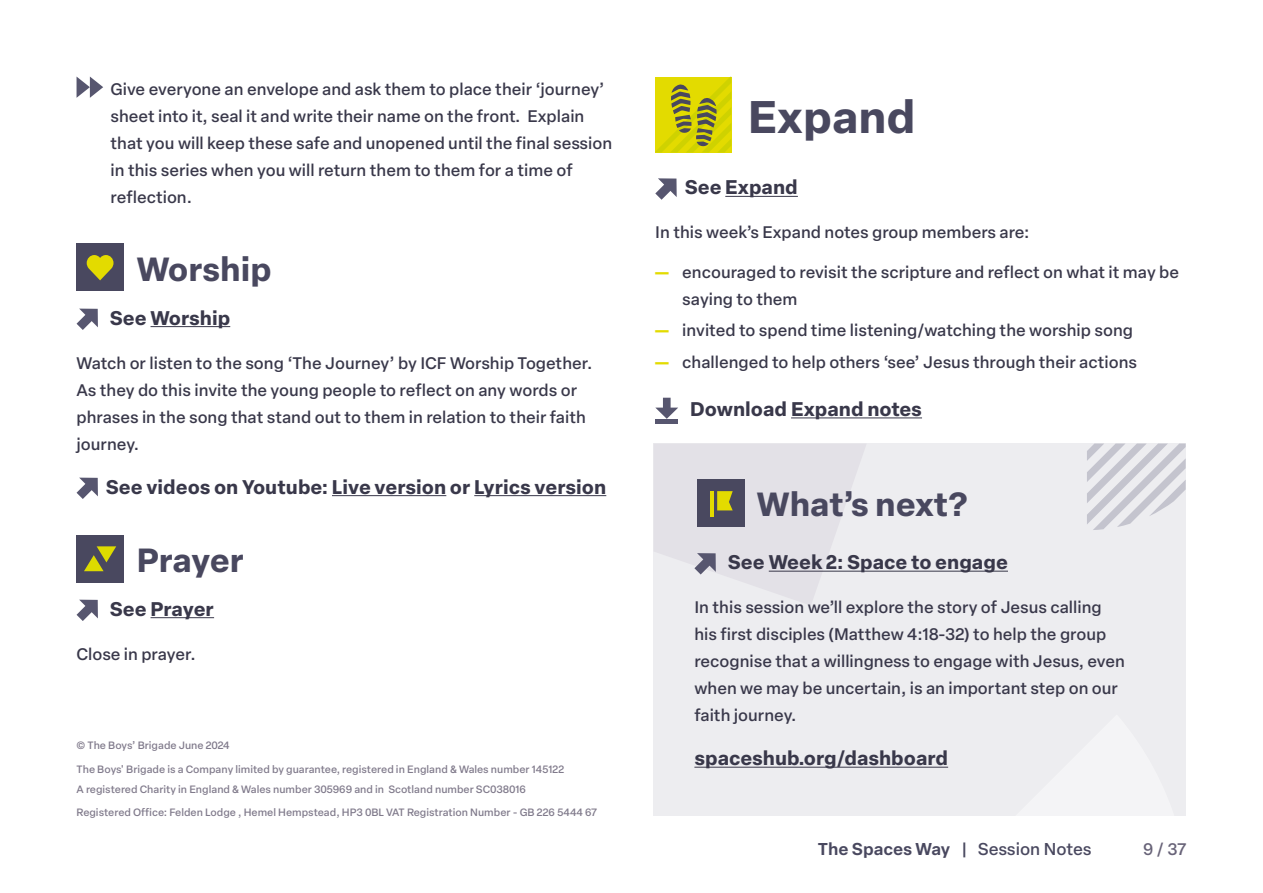
<style>
.page{position:relative;width:1263px;height:893px;background:#fff}
.page>*{position:absolute;margin:0;border:0;box-sizing:border-box;transform-origin:0 0}
.t1{font:700 45px "Elza Text";color:#49485f}
.t2{font:700 33px "Elza Text";color:#49485f}
.t3{font:700 19.5px "Elza Text";color:#39384a}
.t4{font:500 16.95px "Elza Text";letter-spacing:-.005em;color:#49485f}
.t5{font:500 16.5px/27px "Elza Text";color:#39384a}
.t6{font:500 16.5px "Elza Text";color:#686378}
.t7{font:500 10.5px/19.5px "Elza Text";color:#807a8b}
.s1{font-weight:700;color:#e3db00}
.s2{font-weight:600}
</style>
<div class="page">
<div style="left:653px;top:443px;width:533px;height:373px;background:#ededf0"></div>
<hr style="left:151px;top:326px;width:79px;height:1px;background:#39384a">
<hr style="left:332px;top:495px;width:114px;height:1px;background:#39384a">
<hr style="left:474px;top:495px;width:132px;height:1px;background:#39384a">
<hr style="left:151px;top:617px;width:63px;height:1px;background:#39384a">
<svg style="left:77px;top:77px;width:26px;height:21px"></svg>
<div style="left:77px;top:243px;width:47px;height:47px;background:#49485f"></div>
<svg style="left:87px;top:255px;width:27px;height:25px"></svg>
<svg style="left:77px;top:309px;width:21px;height:21px"></svg>
<svg style="left:77px;top:478px;width:21px;height:21px"></svg>
<div style="left:77px;top:535px;width:47px;height:47px;background:#49485f"></div>
<svg style="left:84px;top:546px;width:32px;height:25px"></svg>
<svg style="left:77px;top:600px;width:21px;height:21px"></svg>
<hr style="left:725px;top:196px;width:73px;height:1px;background:#39384a">
<hr style="left:791px;top:417px;width:131px;height:1px;background:#39384a">
<svg style="left:655px;top:77px;width:76px;height:76px"></svg>
<svg style="left:655px;top:178px;width:22px;height:22px"></svg>
<svg style="left:655px;top:398px;width:23px;height:21px"></svg>
<hr style="left:655px;top:419px;width:23px;height:4px;background:#57566f">
<svg style="left:1087px;top:443px;width:99px;height:87px"></svg>
<hr style="left:769px;top:571px;width:239px;height:1px;background:#39384a">
<hr style="left:694px;top:767px;width:254px;height:1px;background:#39384a">
<svg style="left:654px;top:444px;width:213px;height:161px"></svg>
<p class="t5" style="left:111px;top:74px;width:503px">Give everyone an envelope and ask them to place their ‘journey’ sheet into it, seal it and write their name on the front. Explain that you will keep these safe and unopened until the final session in this series when you will return them to them for a time of reflection.</p>
<p class="t2" style="left:137px;top:244px;width:136px">Worship</p>
<p class="t3" style="left:110px;top:303px;width:122px">See Worship</p>
<p class="t5" style="left:77px;top:348px;width:517px">Watch or listen to the song ‘The Journey’ by ICF Worship Together.<br>As they do this invite the young people to reflect on any words or phrases in the song that stand out to them in relation to their faith journey.</p>
<p class="t3" style="left:106px;top:472px;width:502px">See videos on Youtube: Live version or Lyrics version</p>
<p class="t2" style="left:137px;top:535px;width:109px">Prayer</p>
<p class="t3" style="left:110px;top:594px;width:106px">See Prayer</p>
<p class="t5" style="left:77px;top:640px;width:121px">Close in prayer.</p>
<p class="t7" style="left:77px;top:735px;width:155px">© The Boys’ Brigade June 2024</p>
<p class="t7" style="left:77px;top:759px;width:489px">The Boys' Brigade is a Company limited by guarantee, registered in England &amp; Wales number 145122<br>A registered Charity in England &amp; Wales number 305969 and in Scotland number SC038016</p>
<p class="t7" style="left:77px;top:802px;width:522px">Registered Office: Felden Lodge , Hemel Hempstead, HP3 0BL VAT Registration Number - GB 226 5444 67</p>
<p class="t1" style="left:748px;top:83px;width:169px">Expand</p>
<p class="t3" style="left:685px;top:173px;width:115px">See Expand</p>
<p class="t5" style="left:655px;top:218px;width:376px">In this week’s Expand notes group members are:</p>
<p class="t5" style="left:682px;top:258px;width:498px;text-indent:-27px"><span class="s1">—</span> encouraged to revisit the scripture and reflect on what it may be saying to them</p>
<p class="t5" style="left:655px;top:316px;width:479px"><span class="s1">—</span> invited to spend time listening/watching the worship song</p>
<p class="t5" style="left:655px;top:348px;width:483px"><span class="s1">—</span> challenged to help others ‘see’ Jesus through their actions</p>
<p class="t3" style="left:690px;top:394px;width:233px">Download Expand notes</p>
<p class="t2" style="left:757px;top:479px;width:212px">What’s next?</p>
<p class="t3" style="left:728px;top:547px;width:282px">See Week 2: Space to engage</p>
<p class="t5" style="left:694px;top:593px;width:432px">In this session we’ll explore the story of Jesus calling his first disciples (Matthew 4:18-32) to help the group recognise that a willingness to engage with Jesus, even when we may be uncertain, is an important step on our faith journey.</p>
<p class="t3" style="left:694px;top:743px;width:255px">spaceshub.org/dashboard</p>
<p class="t4" style="left:818px;top:836px;width:275px"><span class="s2">The Spaces Way</span> | Session Notes</p>
<p class="t6" style="left:1143px;top:836px;width:45px">9 / 37</p>
</div>
